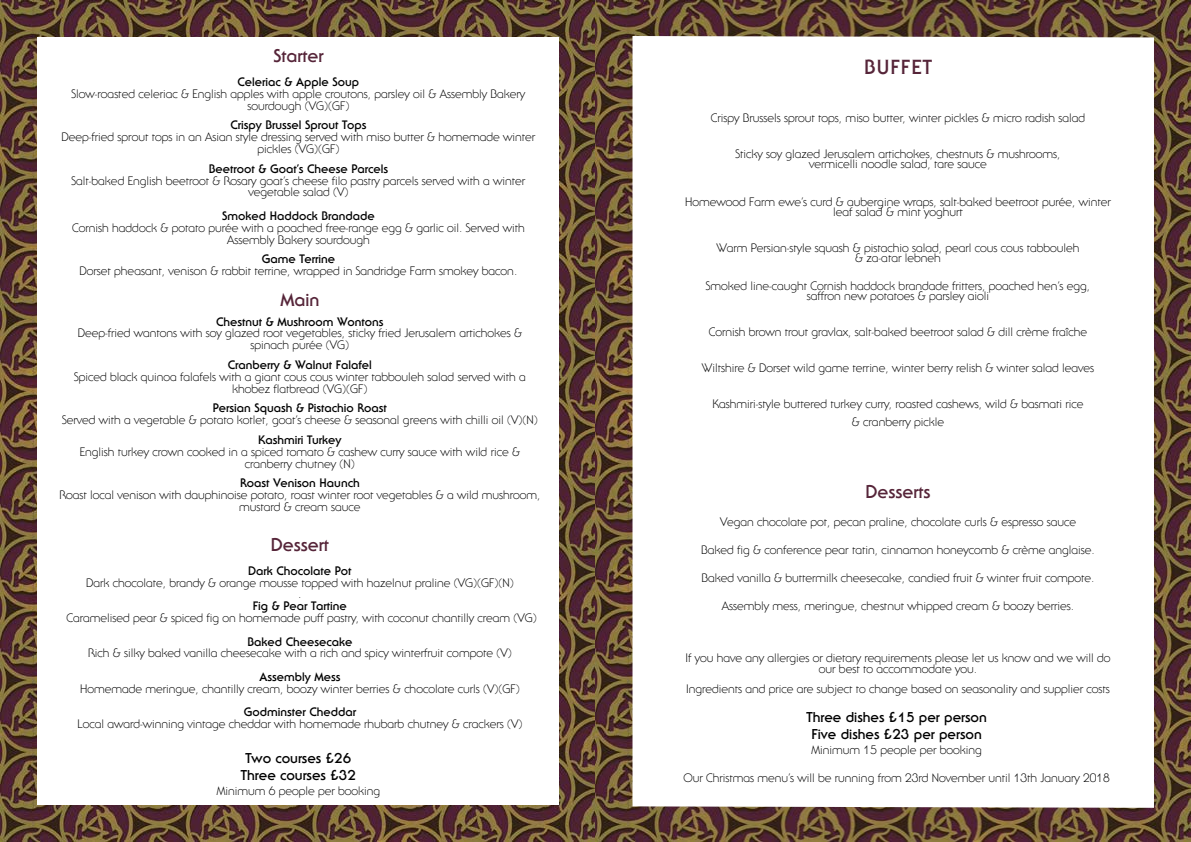
<style>
.page{position:relative;width:1191px;height:842px;background:#fff}
.page>*{position:absolute;margin:0;border:0;box-sizing:border-box;transform-origin:0 0}
.t1{font:700 20px "Serif Gothic Std";letter-spacing:.06em;color:#562539}
.t2{font:700 18px "Serif Gothic Std";color:#562539}
.t3{font:700 14px/16.8px "Serif Gothic Std";color:#000;text-align:center}
.t4{font:300 12px/11.8px "Serif Gothic Std";color:#000;text-align:center}
.t5{font:700 12px "Serif Gothic Std";color:#000}
</style>
<div class="page">
<img style="left:0;top:0;width:1191px;height:842px">
<div style="left:37px;top:37px;width:521px;height:768px;background:#fff"></div>
<svg style="left:632px;top:36px;width:522px;height:772px"></svg>
<h2 class="t2" style="left:273px;top:46px;width:52px">Starter</h2>
<p class="t5" style="left:238px;top:75px;width:123px">Celeriac &amp; Apple Soup</p>
<p class="t4" style="left:72px;top:88px;width:455px">Slow-roasted celeriac &amp; English apples with apple croutons, parsley oil &amp; Assembly Bakery sourdough (VG)(GF)</p>
<p class="t5" style="left:230px;top:118px;width:137px">Crispy Brussel Sprout Tops</p>
<p class="t4" style="left:62px;top:131px;width:475px">Deep-fried sprout tops in an Asian style dressing served with miso butter &amp; homemade winter pickles (VG)(GF)</p>
<p class="t5" style="left:209px;top:162px;width:181px">Beetroot &amp; Goat’s Cheese Parcels</p>
<p class="t4" style="left:72px;top:174px;width:455px">Salt-baked English beetroot &amp; Rosary goat’s cheese filo pastry parcels served with a winter vegetable salad (V)</p>
<p class="t5" style="left:222px;top:209px;width:154px">Smoked Haddock Brandade</p>
<p class="t4" style="left:72px;top:222px;width:454px">Cornish haddock &amp; potato purée with a poached free-range egg &amp; garlic oil. Served with<br>Assembly Bakery sourdough</p>
<p class="t5" style="left:262px;top:252px;width:75px">Game Terrine</p>
<p class="t4" style="left:80px;top:265px;width:439px">Dorset pheasant, venison &amp; rabbit terrine, wrapped in Sandridge Farm smokey bacon.</p>
<h2 class="t2" style="left:280px;top:289px;width:41px">Main</h2>
<p class="t5" style="left:216px;top:314px;width:169px">Chestnut &amp; Mushroom Wontons</p>
<p class="t4" style="left:78px;top:327px;width:446px">Deep-fried wantons with soy glazed root vegetables, sticky fried Jerusalem artichokes &amp; spinach purée (VG)</p>
<p class="t5" style="left:228px;top:358px;width:145px">Cranberry &amp; Walnut Falafel</p>
<p class="t4" style="left:74px;top:371px;width:453px">Spiced black quinoa falafels with a giant cous cous winter tabbouleh salad served with a khobez flatbread (VG)(GF)</p>
<p class="t5" style="left:213px;top:401px;width:175px">Persian Squash &amp; Pistachio Roast</p>
<p class="t4" style="left:62px;top:414px;width:477px">Served with a vegetable &amp; potato kotlet, goat’s cheese &amp; seasonal greens with chilli oil (V)(N)</p>
<p class="t5" style="left:258px;top:433px;width:85px">Kashmiri Turkey</p>
<p class="t4" style="left:80px;top:446px;width:442px">English turkey crown cooked in a spiced tomato &amp; cashew curry sauce with wild rice &amp; cranberry chutney (N)</p>
<p class="t5" style="left:240px;top:476px;width:121px">Roast Venison Haunch</p>
<p class="t4" style="left:59px;top:489px;width:482px">Roast local venison with dauphinoise potato, roast winter root vegetables &amp; a wild mushroom, mustard &amp; cream sauce</p>
<h2 class="t2" style="left:271px;top:534px;width:60px">Dessert</h2>
<p class="t5" style="left:248px;top:563px;width:105px">Dark Chocolate Pot</p>
<p class="t4" style="left:86px;top:576px;width:429px">Dark chocolate, brandy &amp; orange mousse topped with hazelnut praline (VG)(GF)(N) .</p>
<p class="t5" style="left:253px;top:599px;width:95px">Fig &amp; Pear Tartine</p>
<p class="t4" style="left:66px;top:612px;width:472px">Caramelised pear &amp; spiced fig on homemade puff pastry, with coconut chantilly cream (VG)</p>
<p class="t5" style="left:247px;top:634px;width:106px">Baked Cheesecake</p>
<p class="t4" style="left:88px;top:647px;width:425px">Rich &amp; silky baked vanilla cheesecake with a rich and spicy winterfruit compote (V)</p>
<p class="t5" style="left:259px;top:670px;width:82px">Assembly Mess</p>
<p class="t4" style="left:80px;top:683px;width:441px">Homemade meringue, chantilly cream, boozy winter berries &amp; chocolate curls (V)(GF)</p>
<p class="t5" style="left:244px;top:705px;width:114px">Godminster Cheddar</p>
<p class="t4" style="left:77px;top:718px;width:446px">Local award-winning vintage cheddar with homemade rhubarb chutney &amp; crackers (V)</p>
<p class="t3" style="left:241px;top:750px;width:117px">Two courses £26<br>Three courses £32</p>
<p class="t4" style="left:217px;top:784px;width:165px">Minimum 6 people per booking</p>
<h1 class="t1" style="left:864px;top:56px;width:69px">BUFFET</h1>
<p class="t4" style="left:711px;top:112px;width:376px">Crispy Brussels sprout tops, miso butter, winter pickles &amp; micro radish salad</p>
<p class="t4" style="left:735px;top:149px;width:326px;line-height:10px">Sticky soy glazed Jerusalem artichokes, chestnuts &amp; mushrooms, vermicelli noodle salad, tare sauce</p>
<p class="t4" style="left:685px;top:197px;width:427px;line-height:10px">Homewood Farm ewe’s curd &amp; aubergine wraps, salt-baked beetroot purée, winter leaf salad &amp; mint yoghurt</p>
<p class="t4" style="left:716px;top:243px;width:365px;line-height:10px">Warm Persian-style squash &amp; pistachio salad, pearl cous cous tabbouleh &amp; za-atar lebneh</p>
<p class="t4" style="left:706px;top:281px;width:386px;line-height:10px">Smoked line-caught Cornish haddock brandade fritters, poached hen’s egg, saffron new potatoes &amp; parsley aioli</p>
<p class="t4" style="left:709px;top:326px;width:380px">Cornish brown trout gravlax, salt-baked beetroot salad &amp; dill crème fraîche</p>
<p class="t4" style="left:702px;top:362px;width:394px">Wiltshire &amp; Dorset wild game terrine, winter berry relish &amp; winter salad leaves</p>
<p class="t4" style="left:712px;top:395px;width:372px;line-height:18px">Kashmiri-style buttered turkey curry, roasted cashews, wild &amp; basmati rice &amp; cranberry pickle</p>
<h2 class="t2" style="left:865px;top:481px;width:67px">Desserts</h2>
<p class="t4" style="left:720px;top:516px;width:357px">Vegan chocolate pot, pecan praline, chocolate curls &amp; espresso sauce</p>
<p class="t4" style="left:701px;top:544px;width:395px">Baked fig &amp; conference pear tatin, cinnamon honeycomb &amp; crème anglaise.</p>
<p class="t4" style="left:701px;top:572px;width:394px">Baked vanilla &amp; buttermilk cheesecake, candied fruit &amp; winter fruit compote.</p>
<p class="t4" style="left:722px;top:600px;width:354px">Assembly mess, meringue, chestnut whipped cream &amp; boozy berries.</p>
<p class="t4" style="left:685px;top:651px;width:426px">If you have any allergies or dietary requirements please let us know and we will do our best to accommodate you.</p>
<p class="t4" style="left:686px;top:683px;width:425px">Ingredients and price are subject to change based on seasonality and supplier costs</p>
<p class="t3" style="left:806px;top:709px;width:182px">Three dishes £15 per person<br>Five dishes £23 per person</p>
<p class="t4" style="left:811px;top:743px;width:172px">Minimum 15 people per booking</p>
<p class="t4" style="left:683px;top:772px;width:428px">Our Christmas menu’s will be running from 23rd November until 13th January 2018</p>
</div>
